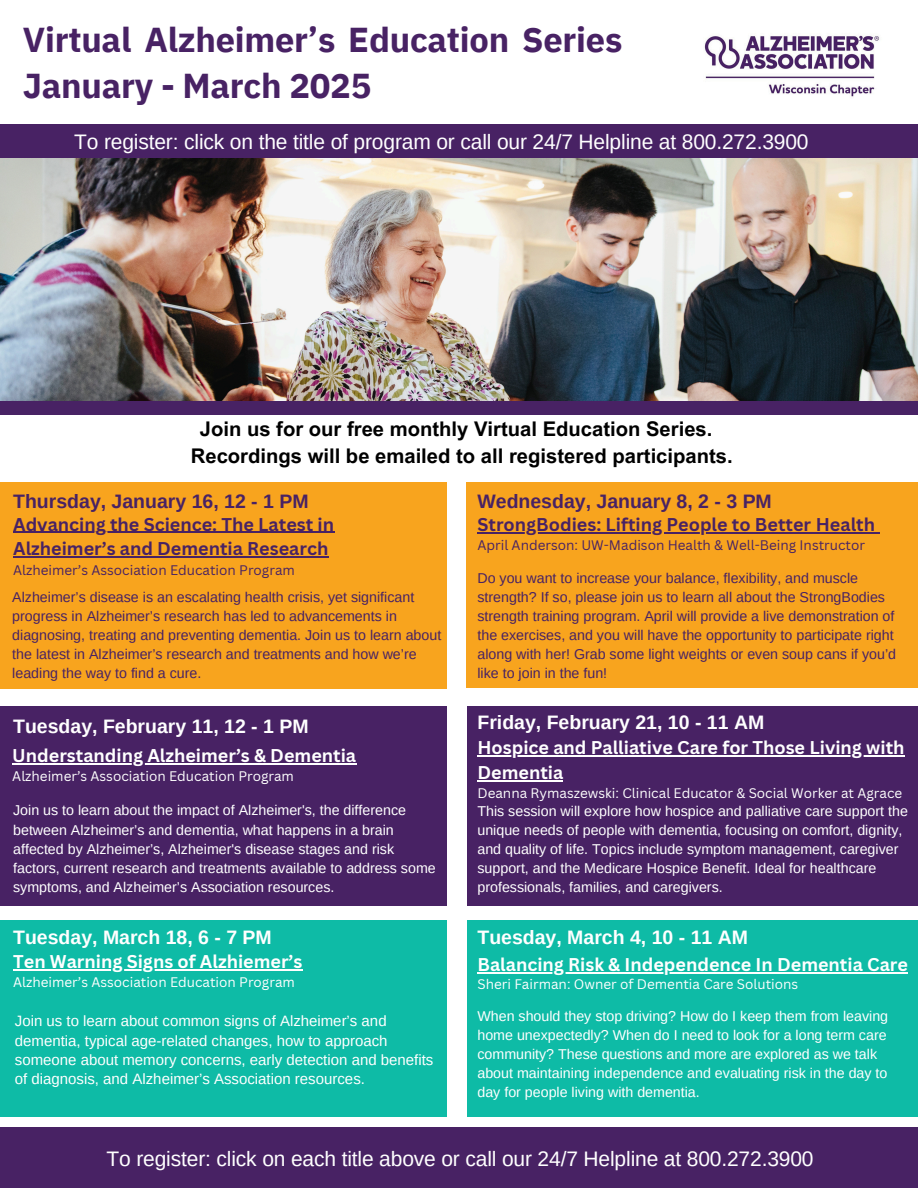
<style>
.page{position:relative;width:918px;height:1188px;background:#fff}
.page>*{position:absolute;margin:0;border:0;box-sizing:border-box;transform-origin:0 0}
.t1{font:700 34.5px/46.2px "IBM Plex Sans";letter-spacing:-.005em;color:#482264}
.t2{font:21px "Arimo";letter-spacing:-.005em;color:#fff}
.t3{font:700 20.25px/27px "Arial MT Pro";color:#000;text-align:center}
.t4{font:700 19.5px "Arimo";color:#fff}
.t5{font:700 19.5px "Arimo";color:#482264}
.t6{font:700 18px/24.8px "Canva Sans";color:#fff}
.t7{font:700 18px/24.8px "Canva Sans";color:#482264}
.t8{font:15px/19.2px "Arimo";color:#fff}
.t9{font:14.25px/19.2px "Arimo";color:#fff}
.t10{font:14.25px/19.2px "Arimo";color:#482264}
.t11{font:13.5px "Canva Sans";color:#fff}
.t12{font:13.5px "Canva Sans";color:#482264}
</style>
<div class="page">
<div style="left:0;top:483px;width:447px;height:206px;background:#f8a41e"></div>
<div style="left:466px;top:483px;width:452px;height:205px;background:#f8a41e"></div>
<div style="left:0;top:1128px;width:918px;height:60px;background:#482264"></div>
<div style="left:0;top:706px;width:447px;height:199px;background:#482264"></div>
<div style="left:467px;top:920px;width:451px;height:196px;background:#0ebba6"></div>
<div style="left:0;top:920px;width:447px;height:196px;background:#0ebba6"></div>
<div style="left:0;top:124px;width:918px;height:40px;background:#482264"></div>
<div style="left:467px;top:706px;width:451px;height:199px;background:#482264"></div>
<img style="left:704px;top:35px;width:176px;height:62px">
<hr style="left:13px;top:969px;width:290px;height:1px;background:#fff">
<hr style="left:13px;top:532px;width:321px;height:1px;background:#482264">
<hr style="left:13px;top:557px;width:316px;height:1px;background:#482264">
<hr style="left:12px;top:763px;width:345px;height:1px;background:#fff">
<hr style="left:477px;top:755px;width:428px;height:1px;background:#fff">
<hr style="left:477px;top:780px;width:86px;height:1px;background:#fff">
<hr style="left:477px;top:532px;width:335px;height:1px;background:#482264">
<hr style="left:812px;top:532px;width:63px;height:1px;background:#482264">
<hr style="left:477px;top:972px;width:431px;height:1px;background:#fff">
<div style="left:0;top:374px;width:918px;height:41px;background:#482264"></div>
<img style="left:0;top:159px;width:918px;height:242px">
<h6 class="t1" style="left:23px;top:16px;width:601px">Virtual Alzheimer’s Education Series<br>January - March 2025</h6>
<h6 class="t2" style="left:74px;top:130px;width:736px">To register: click on the title of program or call our 24/7 Helpline at 800.272.3900</h6>
<p class="t3" style="left:191px;top:418px;width:543px">Join us for our free monthly Virtual Education Series.<br>Recordings will be emailed to all registered participants.</p>
<h6 class="t5" style="left:13px;top:491px;width:297px">Thursday, January 16, 12 - 1 PM</h6>
<h2 class="t5" style="left:477px;top:491px;width:296px">Wednesday, January 8, 2 - 3 PM</h2>
<h3 class="t7" style="left:13px;top:511px;width:322px">Advancing the Science: The Latest in<br>Alzheimer’s and Dementia Research</h3>
<h3 class="t12" style="left:13px;top:560px;width:283px">Alzheimer’s Association Education Program</h3>
<h2 class="t10" style="left:12px;top:587px;width:431px">Alzheimer’s disease is an escalating health crisis, yet significant progress in Alzheimer’s research has led to advancements in diagnosing, treating and preventing dementia. Join us to learn about the latest in Alzheimer’s research and treatments and how we’re leading the way to find a cure.</h2>
<h6 class="t7" style="left:477px;top:512px;width:399px">StrongBodies: Lifting People to Better Health</h6>
<h2 class="t12" style="left:477px;top:536px;width:389px">April Anderson: UW-Madison Health &amp; Well-Being Instructor</h2>
<p class="t10" style="left:477px;top:568px;width:420px">Do you want to increase your balance, flexibility, and muscle strength? If so, please join us to learn all about the StrongBodies strength training program. April will provide a live demonstration of the exercises, and you will have the opportunity to participate right along with her! Grab some light weights or even soup cans if you’d like to join in the fun!</p>
<h5 class="t4" style="left:13px;top:716px;width:297px">Tuesday, February 11, 12 - 1 PM</h5>
<h6 class="t4" style="left:477px;top:711px;width:288px">Friday, February 21, 10 - 11 AM</h6>
<p class="t6" style="left:12px;top:743px;width:345px">Understanding Alzheimer’s &amp; Dementia</p>
<h2 class="t11" style="left:12px;top:767px;width:283px">Alzheimer’s Association Education Program</h2>
<p class="t6" style="left:477px;top:735px;width:429px">Hospice and Palliative Care for Those Living with<br>Dementia</p>
<p class="t11" style="left:477px;top:784px;width:426px">Deanna Rymaszewski: Clinical Educator &amp; Social Worker at Agrace</p>
<p class="t9" style="left:13px;top:801px;width:424px">Join us to learn about the impact of Alzheimer's, the difference between Alzheimer’s and dementia, what happens in a brain affected by Alzheimer’s, Alzheimer's disease stages and risk factors, current research and treatments available to address some symptoms, and Alzheimer’s Association resources.</p>
<p class="t9" style="left:477px;top:801px;width:432px">This session will explore how hospice and palliative care support the unique needs of people with dementia, focusing on comfort, dignity, and quality of life. Topics include symptom management, caregiver support, and the Medicare Hospice Benefit. Ideal for healthcare professionals, families, and caregivers.</p>
<h2 class="t4" style="left:13px;top:926px;width:260px">Tuesday, March 18, 6 - 7 PM</h2>
<h6 class="t4" style="left:477px;top:926px;width:272px">Tuesday, March 4, 10 - 11 AM</h6>
<h1 class="t6" style="left:13px;top:949px;width:291px">Ten Warning Signs of Alzhiemer’s</h1>
<p class="t11" style="left:13px;top:973px;width:283px">Alzheimer’s Association Education Program</p>
<h2 class="t6" style="left:477px;top:951px;width:432px">Balancing Risk &amp; Independence In Dementia Care</h2>
<h4 class="t11" style="left:477px;top:975px;width:322px">Sheri Fairman: Owner of Dementia Care Solutions</h4>
<h2 class="t8" style="left:15px;top:1012px;width:420px">Join us to learn about common signs of Alzheimer’s and dementia, typical age-related changes, how to approach someone about memory concerns, early detection and benefits of diagnosis, and Alzheimer’s Association resources.</h2>
<h6 class="t9" style="left:477px;top:1006px;width:412px">When should they stop driving? How do I keep them from leaving home unexpectedly? When do I need to look for a long term care community? These questions and more are explored as we talk about maintaining independence and evaluating risk in the day to day for people living with dementia.</h6>
<p class="t2" style="left:107px;top:1147px;width:709px">To register: click on each title above or call our 24/7 Helpline at 800.272.3900</p>
</div>
